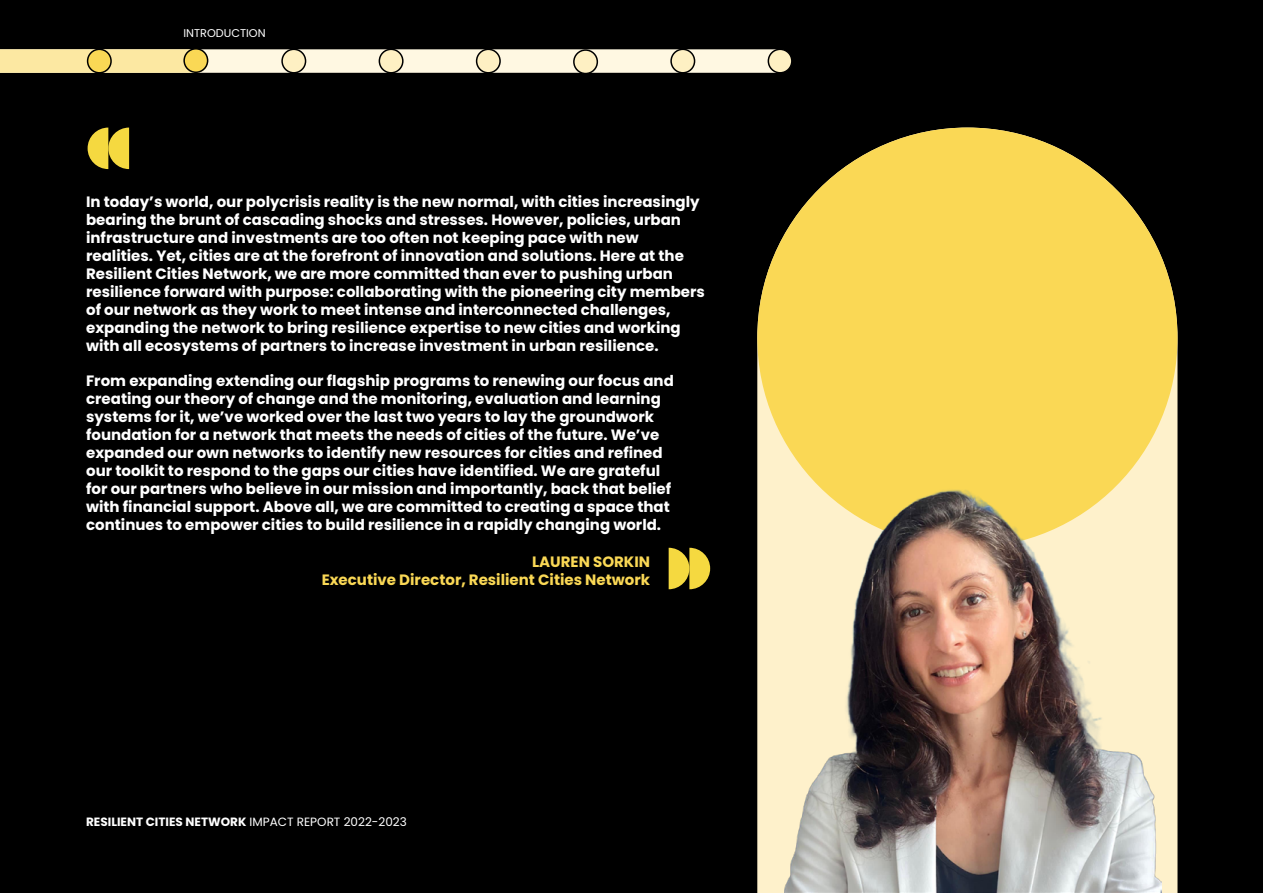
<style>
.page{position:relative;width:1263px;height:893px;background:#000}
.page>*{position:absolute;margin:0;border:0;box-sizing:border-box;transform-origin:0 0}
.t1{font:700 15px/18px "Poppins";color:#fff}
.t2{font:700 15px/18px "Poppins";color:#fad855;text-align:right}
.t3{font:700 12px "Poppins";color:#fff}
.Small_body{font:11.25px "Poppins";color:#fff}
.s1{font-weight:400}
</style>
<div class="page">
<svg style="left:757px;top:128px;width:420px;height:765px"></svg>
<div style="left:757px;top:128px;width:420px;height:420px;background:#fad855;border-radius:50%"></div>
<img style="left:773px;top:436px;width:389px;height:457px">
<svg style="left:88px;top:128px;width:41px;height:41px"></svg>
<svg style="left:669px;top:548px;width:41px;height:41px"></svg>
<svg style="left:0;top:49px;width:777px;height:24px;background:#f6eccb"></svg>
<div style="left:768px;top:49px;width:24px;height:24px;background:#fef0c3;border-radius:50%"></div>
<div style="left:768px;top:49px;width:24px;height:25px;border:2px solid #000;border-radius:50%"></div>
<div style="left:88px;top:49px;width:23px;height:24px;background:#fad855;border-radius:50%"></div>
<div style="left:87px;top:49px;width:25px;height:25px;border:2px solid #000;border-radius:50%"></div>
<div style="left:184px;top:49px;width:24px;height:23px;background:#fad855;border-radius:50%"></div>
<div style="left:183px;top:48px;width:25px;height:25px;border:2px solid #000;border-radius:50%"></div>
<div style="left:282px;top:49px;width:24px;height:24px;background:#fef0c3;border-radius:50%"></div>
<div style="left:281px;top:49px;width:25px;height:25px;border:2px solid #000;border-radius:50%"></div>
<div style="left:379px;top:49px;width:24px;height:24px;background:#fef0c3;border-radius:50%"></div>
<div style="left:379px;top:49px;width:25px;height:25px;border:2px solid #000;border-radius:50%"></div>
<div style="left:477px;top:49px;width:23px;height:24px;background:#fef0c3;border-radius:50%"></div>
<div style="left:476px;top:49px;width:25px;height:25px;border:2px solid #000;border-radius:50%"></div>
<div style="left:671px;top:49px;width:23px;height:24px;background:#fef0c3;border-radius:50%"></div>
<div style="left:670px;top:49px;width:25px;height:25px;border:2px solid #000;border-radius:50%"></div>
<div style="left:574px;top:50px;width:23px;height:24px;background:#fef0c3;border-radius:50%"></div>
<div style="left:573px;top:49px;width:25px;height:25px;border:2px solid #000;border-radius:50%"></div>
<p class="Small_body" style="left:183px;top:27px;width:84px">INTRODUCTION</p>
<p class="t1" style="left:86px;top:193px;width:620px">In today’s world, our polycrisis reality is the new normal, with cities increasingly bearing the brunt of cascading shocks and stresses. However, policies, urban infrastructure and investments are too often not keeping pace with new realities. Yet, cities are at the forefront of innovation and solutions. Here at the Resilient Cities Network, we are more committed than ever to pushing urban resilience forward with purpose: collaborating with the pioneering city members of our network as they work to meet intense and interconnected challenges, expanding the network to bring resilience expertise to new cities and working with all ecosystems of partners to increase investment in urban resilience.</p>
<p class="t1" style="left:86px;top:372px;width:589px">From expanding extending our flagship programs to renewing our focus and creating our theory of change and the monitoring, evaluation and learning systems for it, we’ve worked over the last two years to lay the groundwork foundation for a network that meets the needs of cities of the future. We’ve expanded our own networks to identify new resources for cities and refined our toolkit to respond to the gaps our cities have identified. We are grateful for our partners who believe in our mission and importantly, back that belief with financial support. Above all, we are committed to creating a space that continues to empower cities to build resilience in a rapidly changing world.</p>
<p class="t2" style="left:322px;top:553px;width:330px">LAUREN SORKIN<br>Executive Director, Resilient Cities Network</p>
<p class="t3" style="left:86px;top:815px;width:322px">RESILIENT CITIES NETWORK <span class="s1">IMPACT REPORT 2022-2023</span></p>
</div>
